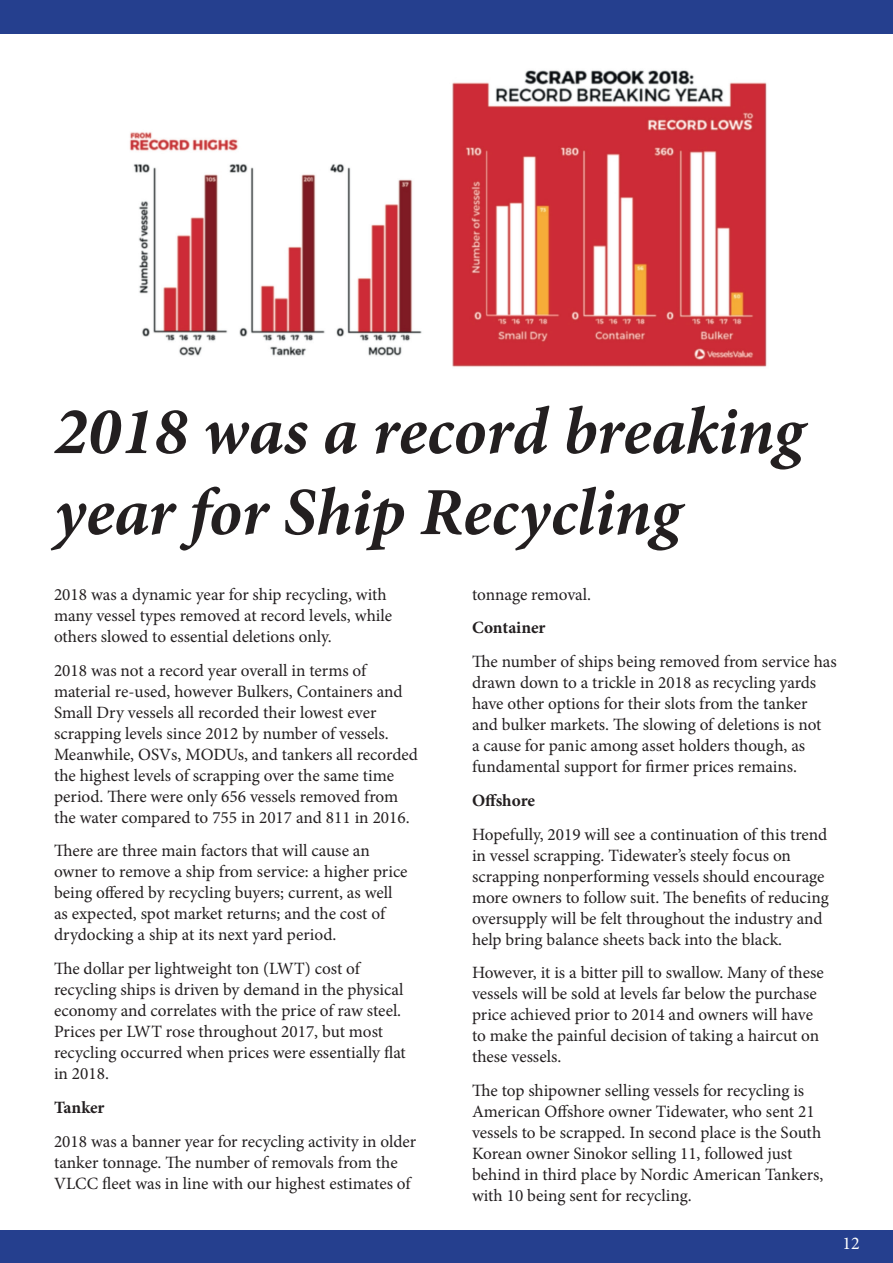
<style>
.page{position:relative;width:893px;height:1263px;background:#fff}
.page>*{position:absolute;margin:0;border:0;box-sizing:border-box;transform-origin:0 0}
.t1{font:italic 700 67.5px/81px "Minion Pro";letter-spacing:-.005em;color:#231f20}
.t2{font:18px "Minion Pro";color:#fff}
.t3{font:17.25px/21px "Minion Pro";color:#231f20}
.t4{font:700 17.25px "Minion Pro";letter-spacing:-.005em;color:#231f20}
</style>
<div class="page">
<div style="left:0;top:0;width:893px;height:33px;background:#253f8e"></div>
<div style="left:0;top:1230px;width:893px;height:33px;background:#253f8e"></div>
<img style="left:129px;top:70px;width:638px;height:297px">
<h1 class="t1" style="left:54px;top:390px;width:751px">2018 was a record breaking year for Ship Recycling</h1>
<p class="t3" style="left:54px;top:584px;width:340px">2018 was a dynamic year for ship recycling, with many vessel types removed at record levels, while others slowed to essential deletions only.</p>
<p class="t3" style="left:54px;top:660px;width:365px">2018 was not a record year overall in terms of material re-used, however Bulkers, Containers and Small Dry vessels all recorded their lowest ever scrapping levels since 2012 by number of vessels.<br>Meanwhile, OSVs, MODUs, and tankers all recorded the highest levels of scrapping over the same time period. There were only 656 vessels removed from the water compared to 755 in 2017 and 811 in 2016.</p>
<p class="t3" style="left:54px;top:840px;width:355px">There are three main factors that will cause an owner to remove a ship from service: a higher price being offered by recycling buyers; current, as well as expected, spot market returns; and the cost of drydocking a ship at its next yard period.</p>
<p class="t3" style="left:54px;top:958px;width:353px">The dollar per lightweight ton (LWT) cost of recycling ships is driven by demand in the physical economy and correlates with the price of raw steel.<br>Prices per LWT rose throughout 2017, but most recycling occurred when prices were essentially flat in 2018.</p>
<p class="t4" style="left:54px;top:1095px;width:52px">Tanker</p>
<p class="t3" style="left:54px;top:1130px;width:364px">2018 was a banner year for recycling activity in older tanker tonnage. The number of removals from the<br>VLCC fleet was in line with our highest estimates of</p>
<p class="t3" style="left:472px;top:584px;width:121px">tonnage removal.</p>
<p class="t4" style="left:472px;top:616px;width:75px">Container</p>
<p class="t3" style="left:472px;top:651px;width:366px">The number of ships being removed from service has drawn down to a trickle in 2018 as recycling yards have other options for their slots from the tanker and bulker markets. The slowing of deletions is not<br>a cause for panic among asset holders though, as fundamental support for firmer prices remains.</p>
<p class="t4" style="left:472px;top:788px;width:65px">Offshore</p>
<p class="t3" style="left:472px;top:824px;width:358px">Hopefully, 2019 will see a continuation of this trend in vessel scrapping. Tidewater’s steely focus on scrapping nonperforming vessels should encourage more owners to follow suit. The benefits of reducing oversupply will be felt throughout the industry and help bring balance sheets back into the black.</p>
<p class="t3" style="left:472px;top:962px;width:353px">However, it is a bitter pill to swallow. Many of these vessels will be sold at levels far below the purchase price achieved prior to 2014 and owners will have to make the painful decision of taking a haircut on these vessels.</p>
<p class="t3" style="left:472px;top:1080px;width:353px">The top shipowner selling vessels for recycling is American Offshore owner Tidewater, who sent 21 vessels to be scrapped. In second place is the South Korean owner Sinokor selling 11, followed just behind in third place by Nordic American Tankers, with 10 being sent for recycling.</p>
<p class="t2" style="left:842px;top:1231px;width:19px">12</p>
</div>
